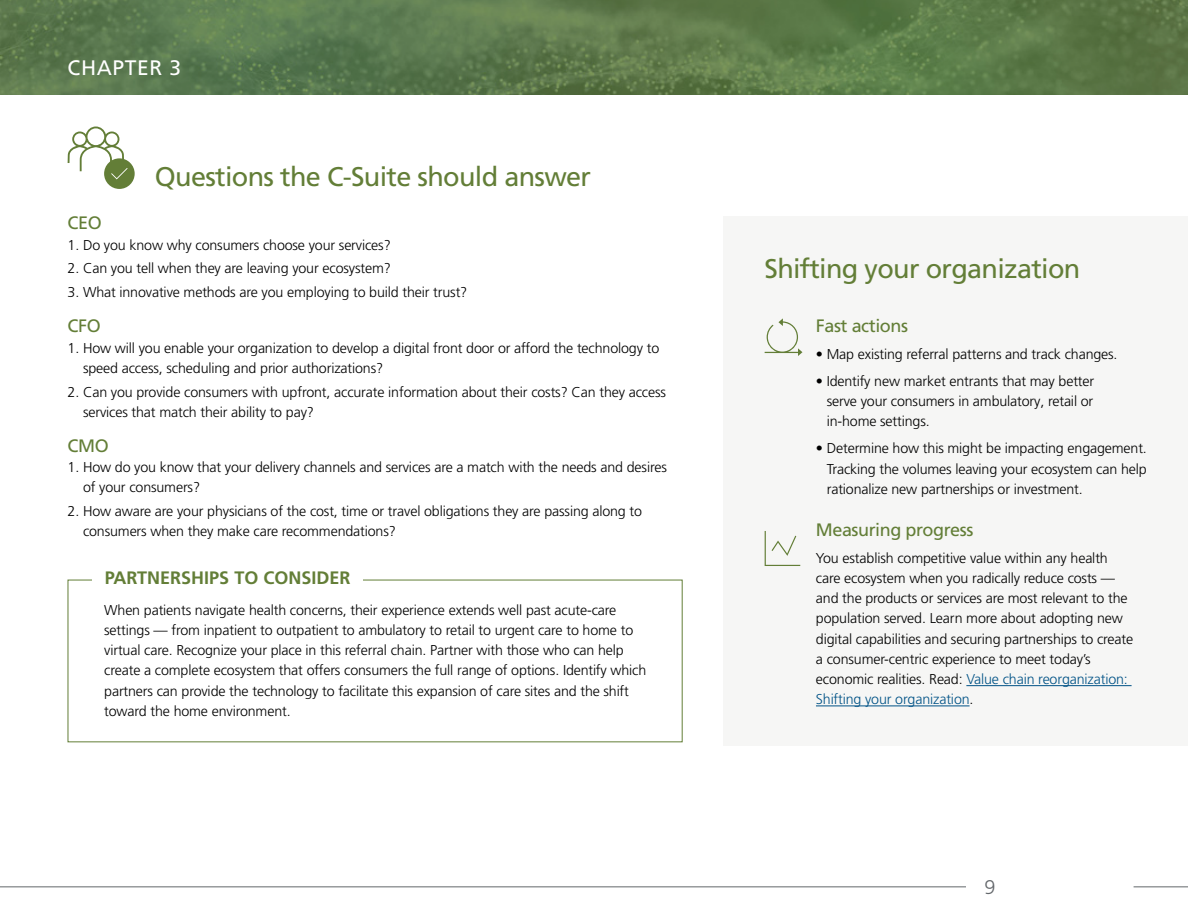
<style>
.page{position:relative;width:1188px;height:918px;background:#fff}
.page>*{position:absolute;margin:0;border:0;box-sizing:border-box;transform-origin:0 0}
.t1{font:27px "Frutiger LT Pro";letter-spacing:-.025em;color:#637e37}
.t2{font:21px "Frutiger LT Pro";letter-spacing:.03em;color:#fff}
.t3{font:300 19.8px "Frutiger LT Pro";color:#63676b}
.t4{font:18px "Frutiger LT Pro";letter-spacing:-.025em;color:#637e37}
.t5{font:700 18px "Frutiger LT Pro";color:#637e37}
.t6{font:300 14.25px/20.2px "Frutiger LT Pro";letter-spacing:-.01em;color:#000}
.s1{color:#005286}
</style>
<div class="page">
<hr style="left:0;top:887px;width:966px;height:1px;background:#63676b">
<hr style="left:1134px;top:887px;width:54px;height:1px;background:#63676b">
<svg style="left:0;top:0;width:1187px;height:94px;fill:#5c7a4c"></svg>
<div style="left:724px;top:216px;width:464px;height:530px;background:#f6f6f5"></div>
<hr style="left:966px;top:685px;width:166px;height:1px;background:#005286">
<hr style="left:816px;top:706px;width:154px;height:1px;background:#005286">
<svg style="left:765px;top:318px;width:37px;height:38px"></svg>
<svg style="left:765px;top:531px;width:35px;height:35px"></svg>
<div style="left:104px;top:158px;width:31px;height:31px;background:#637e37;border-radius:50%"></div>
<svg style="left:68px;top:127px;width:60px;height:52px"></svg>
<h2 class="t2" style="left:68px;top:56px;width:115px">CHAPTER 3</h2>
<h1 class="t1" style="left:155px;top:161px;width:438px">Questions the C-Suite should answer</h1>
<p class="t4" style="left:68px;top:213px;width:36px">CEO</p>
<p class="t6" style="left:68px;top:235px;width:325px">1. Do you know why consumers choose your services?</p>
<p class="t6" style="left:68px;top:258px;width:325px">2. Can you tell when they are leaving your ecosystem?</p>
<p class="t6" style="left:68px;top:282px;width:401px">3. What innovative methods are you employing to build their trust?</p>
<p class="t4" style="left:68px;top:315px;width:35px">CFO</p>
<p class="t6" style="left:83px;top:338px;width:578px;text-indent:-15px">1. How will you enable your organization to develop a digital front door or afford the technology to speed access, scheduling and prior authorizations?</p>
<p class="t6" style="left:83px;top:382px;width:585px;text-indent:-15px">2. Can you provide consumers with upfront, accurate information about their costs? Can they access services that match their ability to pay?</p>
<p class="t4" style="left:68px;top:435px;width:43px">CMO</p>
<p class="t6" style="left:83px;top:457px;width:585px;text-indent:-15px">1. How do you know that your delivery channels and services are a match with the needs and desires of your consumers?</p>
<p class="t6" style="left:83px;top:501px;width:561px;text-indent:-15px">2. How aware are your physicians of the cost, time or travel obligations they are passing along to consumers when they make care recommendations?</p>
<p class="t5" style="left:105px;top:567px;width:247px">PARTNERSHIPS TO CONSIDER</p>
<p class="t6" style="left:104px;top:600px;width:544px">When patients navigate health concerns, their experience extends well past acute-care settings — from inpatient to outpatient to ambulatory to retail to urgent care to home to virtual care. Recognize your place in this referral chain. Partner with those who can help create a complete ecosystem that offers consumers the full range of options. Identify which partners can provide the technology to facilitate this expansion of care sites and the shift toward the home environment.</p>
<h1 class="t1" style="left:765px;top:253px;width:317px">Shifting your organization</h1>
<p class="t4" style="left:816px;top:315px;width:94px">Fast actions</p>
<p class="t6" style="left:816px;top:344px;width:303px">• Map existing referral patterns and track changes.</p>
<p class="t6" style="left:827px;top:371px;width:269px;text-align:justify;text-indent:-11px">• Identify new market entrants that may better serve your consumers in ambulatory, retail or in-home settings.</p>
<p class="t6" style="left:827px;top:438px;width:322px;text-align:justify;text-indent:-11px">• Determine how this might be impacting engagement.<br>Tracking the volumes leaving your ecosystem can help rationalize new partnerships or investment.</p>
<p class="t4" style="left:816px;top:519px;width:159px">Measuring progress</p>
<p class="t6" style="left:816px;top:548px;width:319px">You establish competitive value within any health care ecosystem when you radically reduce costs — and the products or services are most relevant to the population served. Learn more about adopting new digital capabilities and securing partnerships to create a consumer-centric experience to meet today’s economic realities. Read: <span class="s1">Value chain reorganization:<br>Shifting your organization</span>.</p>
<h3 class="t3" style="left:985px;top:876px;width:13px">9</h3>
</div>
